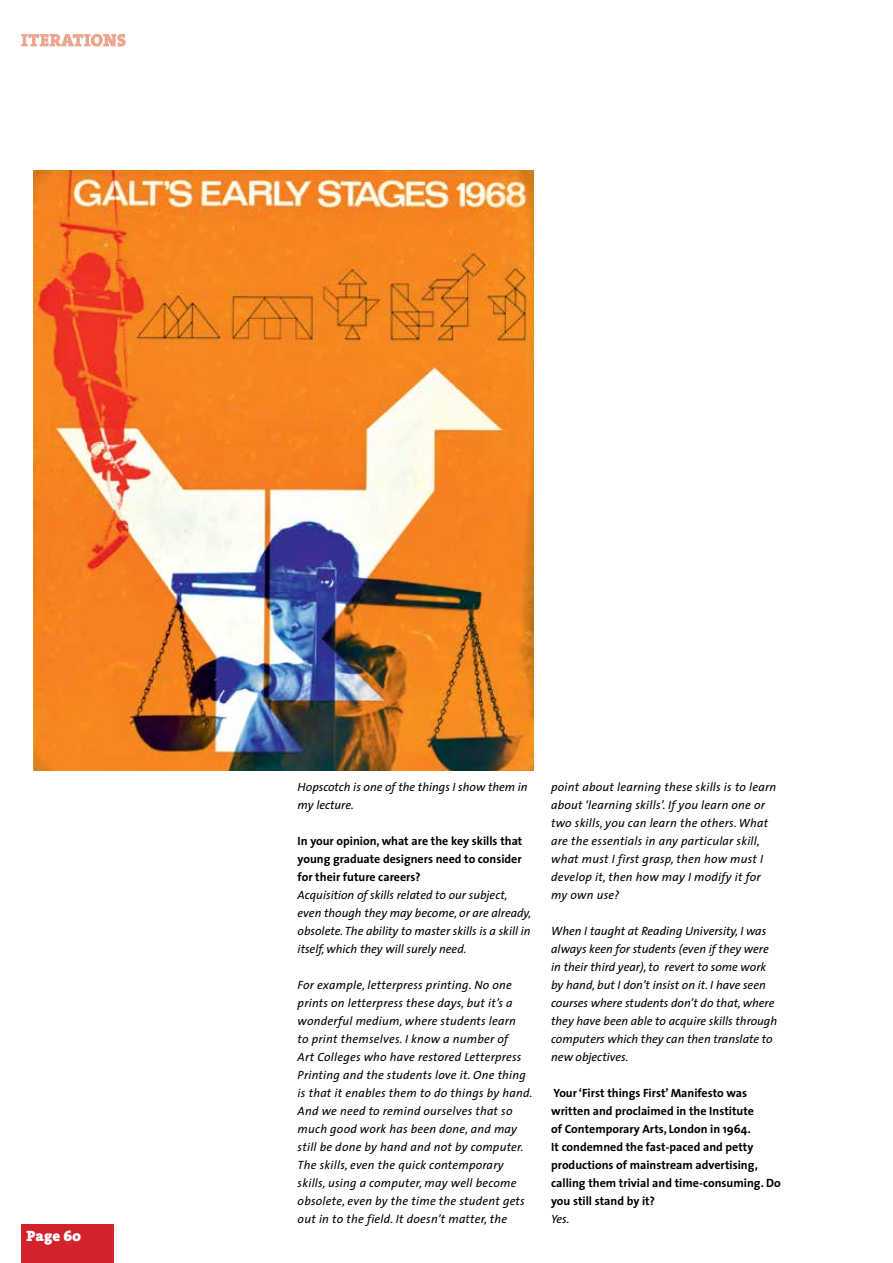
<style>
.page{position:relative;width:893px;height:1263px;background:#fff}
.page>*{position:absolute;margin:0;border:0;box-sizing:border-box;transform-origin:0 0}
.t1{font:900 15px "The Serif";color:#fff}
.t2{font:italic 12px/18px "The Sans";letter-spacing:.02em;color:#000}
.t3{font:italic 12px/18px "The Sans";color:#000}
.t4{font:700 12px/18px "The Sans";color:#000;text-align:justify}
</style>
<div class="page">
<div style="left:21px;top:1225px;width:92px;height:38px;background:#d2232a"></div>
<svg style="left:21px;top:34px;width:105px;height:13px"></svg>
<img style="left:33px;top:170px;width:500px;height:601px">
<p class="t1" style="left:27px;top:1223px;width:56px">Page 60</p>
<p class="t3" style="left:298px;top:778px;width:232px">Hopscotch is one of the things I show them in my lecture.</p>
<p class="t4" style="left:298px;top:832px;width:226px">In your opinion, what are the key skills that young graduate designers need to consider for their future careers?</p>
<p class="t3" style="left:298px;top:886px;width:235px">Acquisition of skills related to our subject, even though they may become, or are already, obsolete. The ability to master skills is a skill in itself, which they will surely need.</p>
<p class="t2" style="left:298px;top:976px;width:236px">For example, letterpress printing. No one prints on letterpress these days, but it’s a wonderful medium, where students learn<br>to print themselves. I know a number of<br>Art Colleges who have restored Letterpress Printing and the students love it. One thing is that it enables them to do things by hand.<br>And we need to remind ourselves that so much good work has been done, and may still be done by hand and not by computer.<br>The skills, even the quick contemporary skills, using a computer, may well become obsolete, even by the time the student gets out in to the field. It doesn’t matter, the</p>
<p class="t2" style="left:551px;top:778px;width:227px">point about learning these skills is to learn about ‘learning skills’. If you learn one or two skills, you can learn the others. What are the essentials in any particular skill, what must I first grasp, then how must I develop it, then how may I modify it for my own use?</p>
<p class="t3" style="left:551px;top:922px;width:227px">When I taught at Reading University, I was always keen for students (even if they were in their third year), to revert to some work by hand, but I don’t insist on it. I have seen courses where students don’t do that, where they have been able to acquire skills through computers which they can then translate to new objectives.</p>
<p class="t4" style="left:551px;top:1084px;width:231px;text-align:left">Your ‘First things First’ Manifesto was written and proclaimed in the Institute<br>of Contemporary Arts, London in 1964.<br>It condemned the fast-paced and petty productions of mainstream advertising, calling them trivial and time-consuming. Do you still stand by it?</p>
<p class="t2" style="left:551px;top:1210px;width:20px">Yes.</p>
</div>
